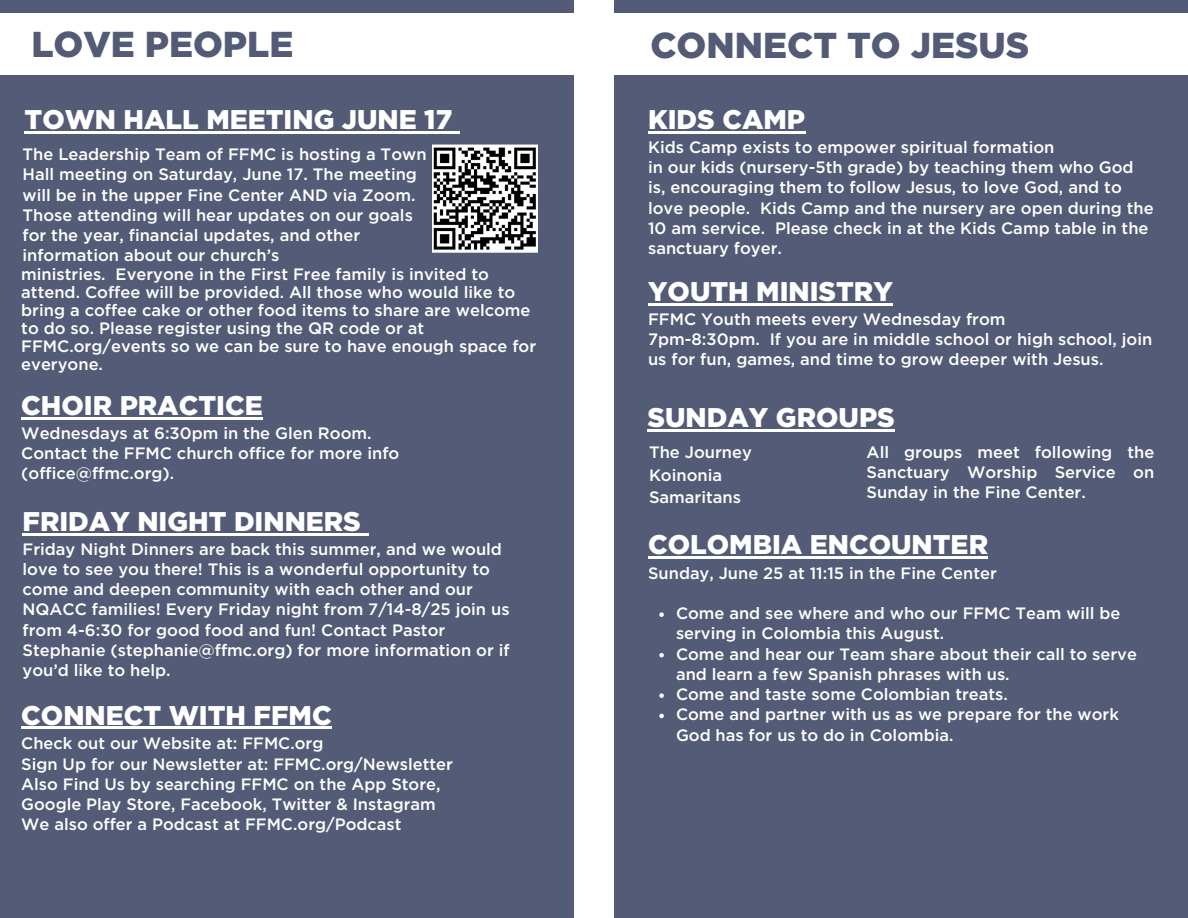
<style>
.page{position:relative;width:1188px;height:918px;background:#535b76}
.page>*{position:absolute;margin:0;border:0;box-sizing:border-box;transform-origin:0 0}
.t1{font:900 36px "Gotham";color:#535b76}
.t2{font:900 27px "Gotham";color:#fff}
.t3{font:500 16.5px/20.2px "Gotham";color:#fff}
.t4{font:500 16.5px "Gotham";color:#fefefe}
</style>
<div class="page">
<div style="left:0;top:13px;width:594px;height:62px;background:#fff"></div>
<div style="left:574px;top:0;width:40px;height:918px;background:#fff"></div>
<div style="left:594px;top:14px;width:594px;height:61px;background:#fff"></div>
<hr style="left:21px;top:727px;width:311px;height:2px;background:#fff">
<hr style="left:648px;top:132px;width:157px;height:2px;background:#fff">
<hr style="left:648px;top:303px;width:245px;height:2px;background:#fff">
<hr style="left:21px;top:418px;width:242px;height:2px;background:#fff">
<hr style="left:648px;top:429px;width:247px;height:2px;background:#fff">
<img style="left:432px;top:144px;width:106px;height:108px">
<hr style="left:25px;top:131px;width:427px;height:3px;background:#fff">
<svg style="left:452px;top:131px;width:8px;height:3px"></svg>
<hr style="left:23px;top:533px;width:338px;height:3px;background:#fff">
<svg style="left:361px;top:533px;width:7px;height:3px"></svg>
<svg style="left:659px;top:612px;width:5px;height:5px"></svg>
<svg style="left:659px;top:653px;width:5px;height:4px"></svg>
<svg style="left:659px;top:693px;width:5px;height:5px"></svg>
<svg style="left:659px;top:714px;width:5px;height:4px"></svg>
<hr style="left:648px;top:556px;width:340px;height:2px;background:#fff">
<p class="t1" style="left:31px;top:24px;width:264px">LOVE PEOPLE</p>
<p class="t1" style="left:650px;top:24px;width:380px">CONNECT TO JESUS</p>
<p class="t2" style="left:25px;top:104px;width:429px">TOWN HALL MEETING JUNE 17</p>
<p class="t3" style="left:23px;top:144px;width:406px">The Leadership Team of FFMC is hosting a Town Hall meeting on Saturday, June 17. The meeting will be in the upper Fine Center AND via Zoom.<br>Those attending will hear updates on our goals for the year, financial updates, and other information about our church’s</p>
<p class="t3" style="left:21px;top:265px;width:516px;line-height:18px">ministries. Everyone in the First Free family is invited to attend. Coffee will be provided. All those who would like to bring a coffee cake or other food items to share are welcome to do so. Please register using the QR code or at FFMC.org/events so we can be sure to have enough space for everyone.</p>
<p class="t2" style="left:21px;top:390px;width:243px">CHOIR PRACTICE</p>
<p class="t3" style="left:21px;top:423px;width:352px">Wednesdays at 6:30pm in the Glen Room.</p>
<p class="t3" style="left:21px;top:443px;width:380px">Contact the FFMC church office for more info (office@ffmc.org).</p>
<p class="t2" style="left:23px;top:506px;width:340px">FRIDAY NIGHT DINNERS</p>
<p class="t3" style="left:23px;top:538px;width:489px">Friday Night Dinners are back this summer, and we would love to see you there! This is a wonderful opportunity to come and deepen community with each other and our NQACC families! Every Friday night from 7/14-8/25 join us from 4-6:30 for good food and fun! Contact Pastor Stephanie (stephanie@ffmc.org) for more information or if you’d like to help.</p>
<p class="t2" style="left:21px;top:699px;width:312px">CONNECT WITH FFMC</p>
<p class="t3" style="left:21px;top:733px;width:304px">Check out our Website at: FFMC.org</p>
<p class="t3" style="left:21px;top:753px;width:433px">Sign Up for our Newsletter at: FFMC.org/Newsletter</p>
<p class="t3" style="left:21px;top:773px;width:421px">Also Find Us by searching FFMC on the App Store,</p>
<p class="t3" style="left:21px;top:794px;width:416px">Google Play Store, Facebook, Twitter &amp; Instagram</p>
<p class="t3" style="left:21px;top:814px;width:382px">We also offer a Podcast at FFMC.org/Podcast</p>
<p class="t2" style="left:648px;top:104px;width:159px">KIDS CAMP</p>
<p class="t3" style="left:648px;top:137px;width:408px">Kids Camp exists to empower spiritual formation</p>
<p class="t3" style="left:648px;top:157px;width:507px">in our kids (nursery-5th grade) by teaching them who God is, encouraging them to follow Jesus, to love God, and to love people. Kids Camp and the nursery are open during the 10 am service. Please check in at the Kids Camp table in the sanctuary foyer.</p>
<p class="t2" style="left:648px;top:276px;width:246px">YOUTH MINISTRY</p>
<p class="t3" style="left:648px;top:308px;width:359px">FFMC Youth meets every Wednesday from</p>
<p class="t3" style="left:648px;top:328px;width:506px">7pm-8:30pm. If you are in middle school or high school, join us for fun, games, and time to grow deeper with Jesus.</p>
<p class="t2" style="left:648px;top:401px;width:249px">SUNDAY GROUPS</p>
<p class="t3" style="left:867px;top:442px;width:289px;text-align:justify">All groups meet following the Sanctuary Worship Service on Sunday in the Fine Center.</p>
<p class="t4" style="left:649px;top:443px;width:104px">The Journey</p>
<p class="t4" style="left:649px;top:465px;width:75px">Koinonia</p>
<p class="t4" style="left:649px;top:488px;width:94px">Samaritans</p>
<p class="t2" style="left:648px;top:529px;width:341px">COLOMBIA ENCOUNTER</p>
<p class="t3" style="left:648px;top:562px;width:350px">Sunday, June 25 at 11:15 in the Fine Center</p>
<p class="t3" style="left:676px;top:603px;width:446px">Come and see where and who our FFMC Team will be serving in Colombia this August.</p>
<p class="t3" style="left:676px;top:643px;width:462px">Come and hear our Team share about their call to serve and learn a few Spanish phrases with us.</p>
<p class="t3" style="left:676px;top:684px;width:333px">Come and taste some Colombian treats.</p>
<p class="t3" style="left:676px;top:704px;width:444px">Come and partner with us as we prepare for the work<br>God has for us to do in Colombia.</p>
</div>
